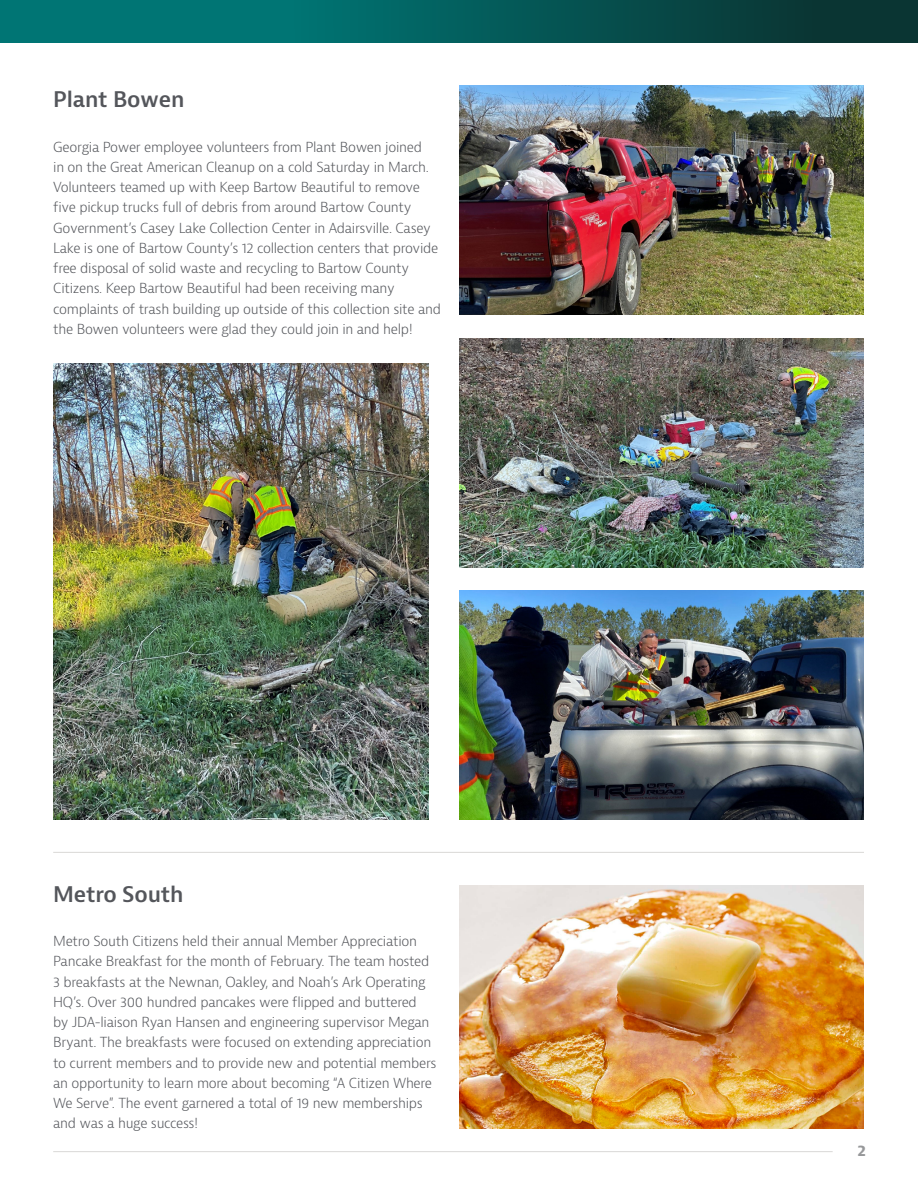
<style>
.page{position:relative;width:918px;height:1188px;background:#fff}
.page>*{position:absolute;margin:0;border:0;box-sizing:border-box;transform-origin:0 0}
.t1{font:600 21px "Bernina Sans";letter-spacing:-.01em;color:#54565b}
.t2{font:700 15px "Bernina Sans";color:#97989a}
.t3{font:300 13.5px/20.2px "Bernina Sans";letter-spacing:-.02em;color:#54565b}
</style>
<div class="page">
<div style="left:0;top:0;width:918px;height:43px;background:linear-gradient(to right,#008484,#0a3331)"></div>
<hr style="left:53px;top:1151px;width:780px;height:1px;background:#d9d8d6">
<img style="left:459px;top:85px;width:405px;height:230px">
<img style="left:459px;top:338px;width:405px;height:229px">
<img style="left:459px;top:591px;width:405px;height:229px">
<img style="left:459px;top:885px;width:405px;height:244px">
<img style="left:53px;top:364px;width:376px;height:456px">
<hr style="left:53px;top:852px;width:811px;height:1px;background:#d9d8d6">
<h1 class="t1" style="left:53px;top:86px;width:133px">Plant Bowen</h1>
<p class="t3" style="left:53px;top:137px;width:389px">Georgia Power employee volunteers from Plant Bowen joined<br>in on the Great American Cleanup on a cold Saturday in March.<br>Volunteers teamed up with Keep Bartow Beautiful to remove five pickup trucks full of debris from around Bartow County Government’s Casey Lake Collection Center in Adairsville. Casey Lake is one of Bartow County’s 12 collection centers that provide free disposal of solid waste and recycling to Bartow County Citizens. Keep Bartow Beautiful had been receiving many complaints of trash building up outside of this collection site and the Bowen volunteers were glad they could join in and help!</p>
<h1 class="t1" style="left:53px;top:881px;width:132px">Metro South</h1>
<p class="t3" style="left:53px;top:931px;width:385px">Metro South Citizens held their annual Member Appreciation Pancake Breakfast for the month of February. The team hosted 3 breakfasts at the Newnan, Oakley, and Noah’s Ark Operating HQ’s. Over 300 hundred pancakes were flipped and buttered<br>by JDA-liaison Ryan Hansen and engineering supervisor Megan Bryant. The breakfasts were focused on extending appreciation to current members and to provide new and potential members an opportunity to learn more about becoming “A Citizen Where We Serve”. The event garnered a total of 19 new memberships and was a huge success!</p>
<p class="t2" style="left:857px;top:1141px;width:10px">2</p>
</div>
